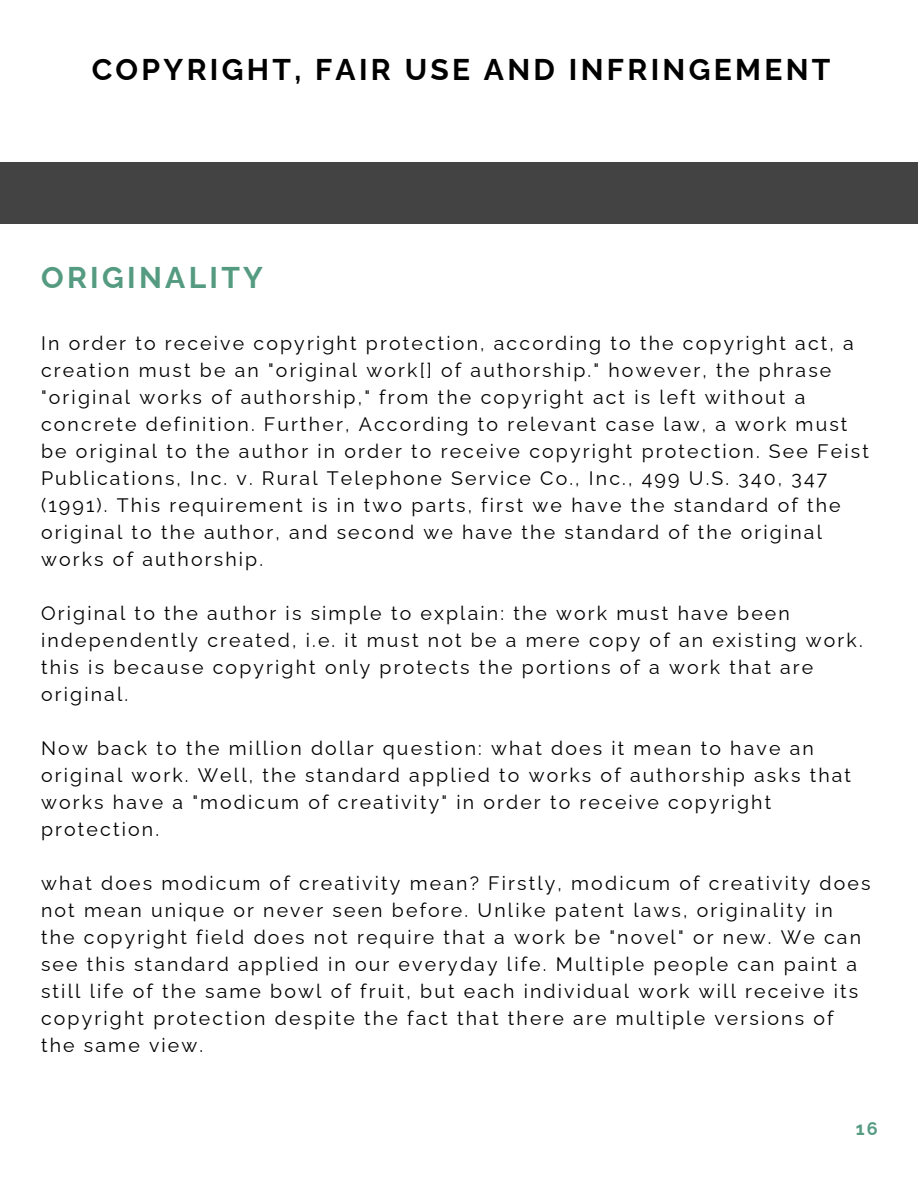
<style>
.page{position:relative;width:918px;height:1188px;background:#fff}
.page>*{position:absolute;margin:0;border:0;box-sizing:border-box;transform-origin:0 0}
.t1{font:700 30px "Raleway";letter-spacing:.11em;color:#000}
.t2{font:700 30px "Raleway";letter-spacing:.11em;color:#559b81}
.t3{font:19.5px/27px "Raleway";letter-spacing:.11em;color:#000}
.t4{font:700 18px "Raleway";color:#559b81}
</style>
<div class="page">
<div style="left:0;top:162px;width:918px;height:62px;background:#434343"></div>
<h1 class="t1" style="left:92px;top:52px;width:740px">COPYRIGHT, FAIR USE AND INFRINGEMENT</h1>
<h1 class="t2" style="left:41px;top:259px;width:223px">ORIGINALITY</h1>
<p class="t3" style="left:41px;top:329px;width:829px">In order to receive copyright protection, according to the copyright act, a creation must be an "original work[] of authorship." however, the phrase "original works of authorship," from the copyright act is left without a concrete definition. Further, According to relevant case law, a work must be original to the author in order to receive copyright protection. See Feist Publications, Inc. v. Rural Telephone Service Co., Inc., 499 U.S. 340, 347 (1991). This requirement is in two parts, first we have the standard of the original to the author, and second we have the standard of the original works of authorship.</p>
<p class="t3" style="left:41px;top:599px;width:823px">Original to the author is simple to explain: the work must have been independently created, i.e. it must not be a mere copy of an existing work. this is because copyright only protects the portions of a work that are original.</p>
<p class="t3" style="left:41px;top:734px;width:812px">Now back to the million dollar question: what does it mean to have an original work. Well, the standard applied to works of authorship asks that works have a "modicum of creativity" in order to receive copyright protection.</p>
<p class="t3" style="left:41px;top:869px;width:831px">what does modicum of creativity mean? Firstly, modicum of creativity does not mean unique or never seen before. Unlike patent laws, originality in the copyright field does not require that a work be "novel" or new. We can see this standard applied in our everyday life. Multiple people can paint a still life of the same bowl of fruit, but each individual work will receive its copyright protection despite the fact that there are multiple versions of the same view.</p>
<p class="t4" style="left:856px;top:1118px;width:23px">16</p>
</div>
